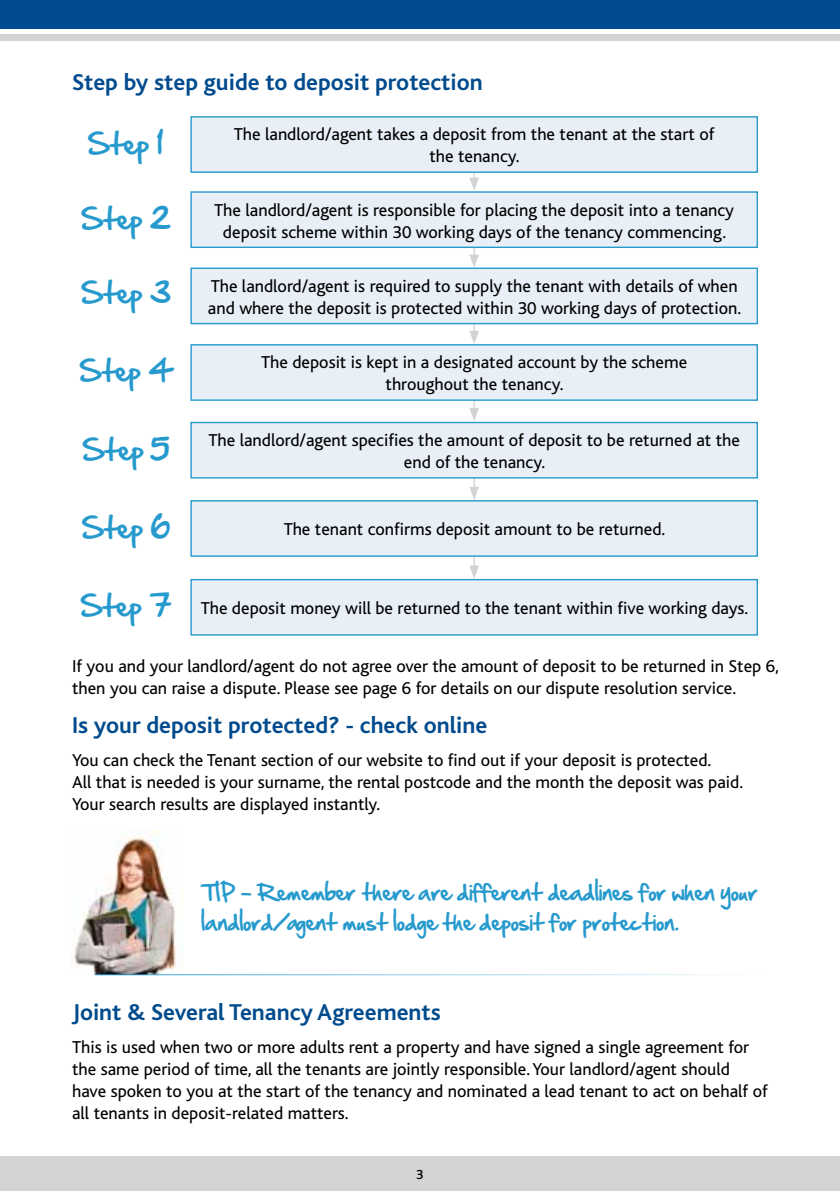
<style>
.page{position:relative;width:840px;height:1191px;background:#fff}
.page>*{position:absolute;margin:0;border:0;box-sizing:border-box;transform-origin:0 0}
.t1{font:26px "Handof Sean";color:#269acd}
.t2{font:700 24px "Bliss";color:#004b8d}
.t3{font:20px/30px "Handof Sean";color:#269acd}
.t4{font:18px/22px "Bliss";color:#000}
.t5{font:500 13.8px "Bliss";color:#000}
</style>
<div class="page">
<div style="left:0;top:34px;width:839px;height:6px;background:#d1d3d4"></div>
<div style="left:0;top:0;width:839px;height:28px;background:#004b8d"></div>
<div style="left:0;top:1157px;width:839px;height:34px;background:#d1d3d4"></div>
<svg style="left:469px;top:248px;width:9px;height:19px"></svg>
<svg style="left:469px;top:324px;width:9px;height:20px"></svg>
<svg style="left:469px;top:173px;width:9px;height:17px"></svg>
<svg style="left:469px;top:401px;width:9px;height:20px"></svg>
<svg style="left:469px;top:478px;width:9px;height:22px"></svg>
<svg style="left:469px;top:557px;width:9px;height:22px"></svg>
<div style="left:191px;top:117px;width:565px;height:55px;background:#e8eff7"></div>
<div style="left:190px;top:116px;width:567px;height:57px;border:1px solid #269acd"></div>
<div style="left:191px;top:192px;width:565px;height:55px;background:#e8eff7"></div>
<div style="left:190px;top:191px;width:567px;height:57px;border:1px solid #269acd"></div>
<div style="left:191px;top:268px;width:565px;height:55px;background:#e8eff7"></div>
<div style="left:190px;top:267px;width:567px;height:57px;border:1px solid #269acd"></div>
<div style="left:191px;top:345px;width:565px;height:55px;background:#e8eff7"></div>
<div style="left:190px;top:344px;width:567px;height:57px;border:1px solid #269acd"></div>
<div style="left:191px;top:422px;width:565px;height:56px;background:#e8eff7"></div>
<div style="left:190px;top:422px;width:567px;height:56px;border:1px solid #269acd"></div>
<div style="left:191px;top:501px;width:565px;height:55px;background:#e8eff7"></div>
<div style="left:190px;top:500px;width:567px;height:57px;border:1px solid #269acd"></div>
<div style="left:191px;top:579px;width:565px;height:56px;background:#e8eff7"></div>
<div style="left:190px;top:579px;width:567px;height:56px;border:1px solid #269acd"></div>
<img style="left:72px;top:830px;width:111px;height:144px">
<hr style="left:95px;top:974px;width:672px;height:1px;background:#269acd">
<h2 class="t2" style="left:72px;top:70px;width:412px">Step by step guide to deposit protection</h2>
<h1 class="t1" style="left:88px;top:125px;width:77px">Step 1</h1>
<h1 class="t1" style="left:81px;top:201px;width:91px">Step 2</h1>
<h1 class="t1" style="left:81px;top:275px;width:91px">Step 3</h1>
<h1 class="t1" style="left:80px;top:353px;width:93px">Step 4</h1>
<h1 class="t1" style="left:83px;top:431px;width:88px">Step 5</h1>
<h1 class="t1" style="left:82px;top:509px;width:89px">Step 6</h1>
<h1 class="t1" style="left:81px;top:587px;width:92px">Step 7</h1>
<p class="t4" style="left:234px;top:124px;width:481px;text-align:center">The landlord/agent takes a deposit from the tenant at the start of the tenancy.</p>
<p class="t4" style="left:214px;top:199px;width:521px;text-align:center">The landlord/agent is responsible for placing the deposit into a tenancy deposit scheme within 30 working days of the tenancy commencing.</p>
<p class="t4" style="left:208px;top:275px;width:534px">The landlord/agent is required to supply the tenant with details of when and where the deposit is protected within 30 working days of protection.</p>
<p class="t4" style="left:261px;top:352px;width:427px;text-align:center">The deposit is kept in a designated account by the scheme throughout the tenancy.</p>
<p class="t4" style="left:208px;top:429px;width:532px;text-align:center">The landlord/agent specifies the amount of deposit to be returned at the end of the tenancy.</p>
<p class="t4" style="left:283px;top:519px;width:383px">The tenant confirms deposit amount to be returned.</p>
<p class="t4" style="left:201px;top:597px;width:549px">The deposit money will be returned to the tenant within five working days.</p>
<p class="t4" style="left:72px;top:655px;width:708px">If you and your landlord/agent do not agree over the amount of deposit to be returned in Step 6, then you can raise a dispute. Please see page 6 for details on our dispute resolution service.</p>
<h2 class="t2" style="left:72px;top:712px;width:416px">Is your deposit protected? - check online</h2>
<p class="t4" style="left:72px;top:749px;width:672px">You can check the Tenant section of our website to find out if your deposit is protected.<br>All that is needed is your surname, the rental postcode and the month the deposit was paid.<br>Your search results are displayed instantly.</p>
<p class="t3" style="left:201px;top:878px;width:557px">TIP - Remember there are different deadlines for when your landlord/agent must lodge the deposit for protection.</p>
<h2 class="t2" style="left:72px;top:999px;width:370px">Joint &amp; Several Tenancy Agreements</h2>
<p class="t4" style="left:72px;top:1036px;width:696px">This is used when two or more adults rent a property and have signed a single agreement for the same period of time, all the tenants are jointly responsible. Your landlord/agent should have spoken to you at the start of the tenancy and nominated a lead tenant to act on behalf of all tenants in deposit-related matters.</p>
<p class="t5" style="left:416px;top:1167px;width:9px">3</p>
</div>
